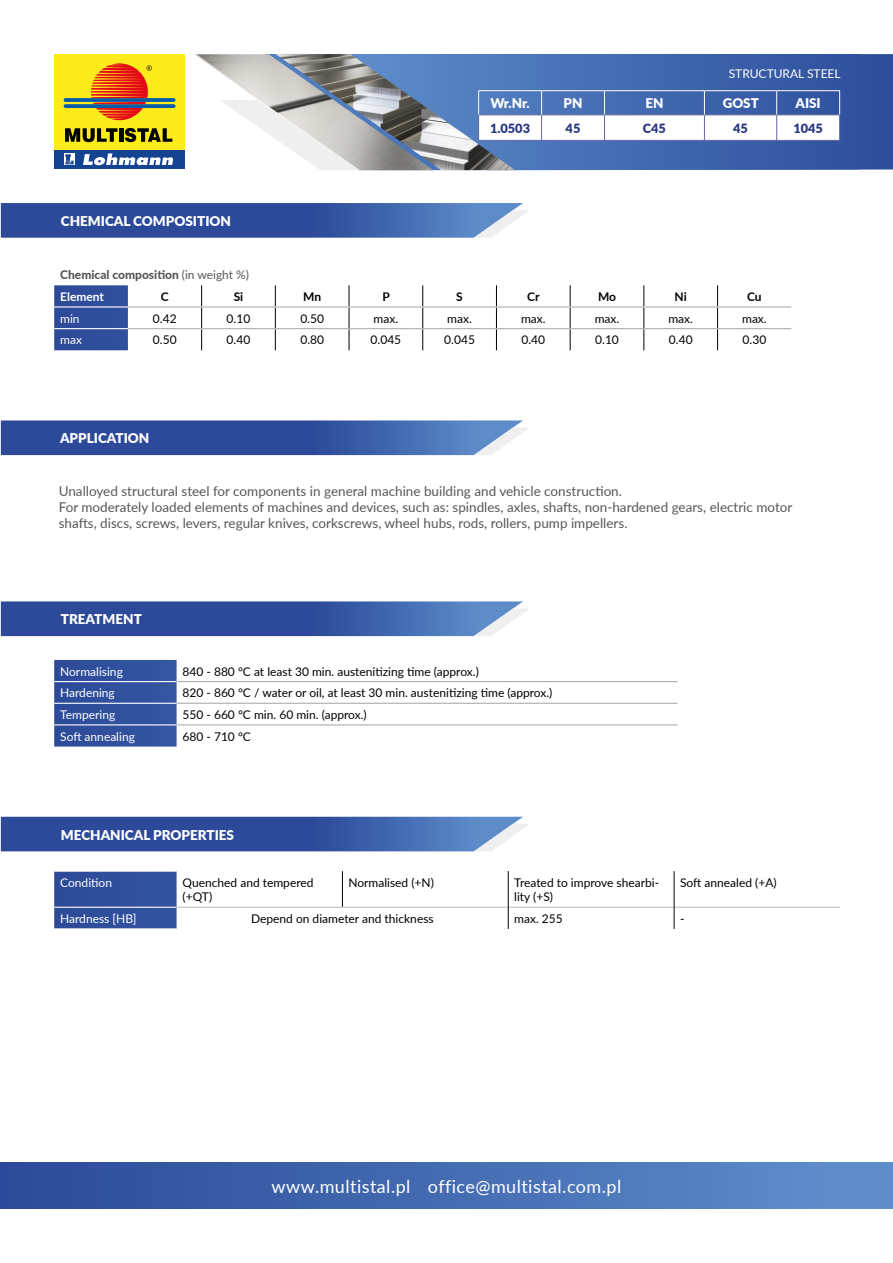
<style>
.page{position:relative;width:893px;height:1263px;background:#fff}
.page>*{position:absolute;margin:0;border:0;box-sizing:border-box;transform-origin:0 0}
.t1{font:18px "Lato";letter-spacing:.025em;color:#fff}
.t2{font:13.5px/16.2px "Lato";color:#575756}
.t3{font:900 13.5px "Lato";color:#fff}
.t4{font:900 13.35px "Lato";color:#fff}
.t5{font:900 12.75px "Lato";color:#283583}
.t6{font:12px/14.4px "Lato";color:#000}
.t7{font:12px "Lato";color:#fff}
.t8{font:800 12px/21.6px "Lato";color:#575756}
.t9{font:700 12px "Lato";letter-spacing:-.005em;color:#000}
.s1{font-weight:400}
.s2{font-weight:700;color:#fff}
</style>
<div class="page">
<svg style="left:1px;top:817px;width:528px;height:34px;background:#4060a7"></svg>
<svg style="left:1px;top:601px;width:527px;height:35px;background:#4362a8"></svg>
<svg style="left:1px;top:420px;width:527px;height:35px;background:#4362a8"></svg>
<svg style="left:1px;top:203px;width:528px;height:35px;background:#4261a8"></svg>
<div style="left:54px;top:54px;width:130px;height:96px;background:#fdeb1b"></div>
<div style="left:54px;top:150px;width:130px;height:19px;background:#134391"></div>
<svg style="left:125px;top:128px;width:47px;height:14px"></svg>
<hr style="left:119px;top:128px;width:4px;height:14px;background:#010202">
<svg style="left:65px;top:128px;width:53px;height:14px"></svg>
<svg style="left:64px;top:153px;width:11px;height:12px"></svg>
<svg style="left:65px;top:154px;width:9px;height:10px"></svg>
<svg style="left:83px;top:153px;width:90px;height:12px"></svg>
<svg style="left:64px;top:98px;width:112px;height:4px"></svg>
<svg style="left:64px;top:104px;width:112px;height:4px"></svg>
<svg style="left:91px;top:63px;width:61px;height:57px"></svg>
<div style="left:54px;top:660px;width:123px;height:86px;background:#31519e"></div>
<hr style="left:177px;top:681px;width:500px;height:1px;background:#aeaeae">
<hr style="left:177px;top:703px;width:500px;height:1px;background:#aeaeae">
<hr style="left:177px;top:724px;width:500px;height:1px;background:#aeaeae">
<hr style="left:54px;top:681px;width:123px;height:1px;background:#fff">
<hr style="left:54px;top:703px;width:123px;height:1px;background:#fff">
<hr style="left:54px;top:724px;width:123px;height:1px;background:#fff">
<div style="left:54px;top:872px;width:123px;height:57px;background:#2f4f9c"></div>
<hr style="left:54px;top:907px;width:123px;height:1px;background:#fff">
<hr style="left:177px;top:907px;width:165px;height:1px;background:#bfbfbf">
<hr style="left:342px;top:907px;width:166px;height:1px;background:#bfbfbf">
<hr style="left:509px;top:907px;width:165px;height:1px;background:#bfbfbf">
<hr style="left:674px;top:907px;width:166px;height:1px;background:#bfbfbf">
<hr style="left:342px;top:871px;width:1px;height:36px;background:#000">
<hr style="left:508px;top:871px;width:1px;height:36px;background:#000">
<hr style="left:674px;top:871px;width:1px;height:36px;background:#000">
<svg style="left:508px;top:907px;width:1px;height:22px"></svg>
<svg style="left:674px;top:907px;width:1px;height:22px"></svg>
<div style="left:54px;top:285px;width:74px;height:65px;background:#2e4d9b"></div>
<svg style="left:201px;top:285px;width:1px;height:65px"></svg>
<svg style="left:275px;top:285px;width:1px;height:65px"></svg>
<svg style="left:349px;top:285px;width:1px;height:65px"></svg>
<svg style="left:422px;top:285px;width:1px;height:65px"></svg>
<svg style="left:496px;top:285px;width:1px;height:65px"></svg>
<svg style="left:570px;top:285px;width:1px;height:65px"></svg>
<svg style="left:643px;top:285px;width:1px;height:65px"></svg>
<svg style="left:717px;top:285px;width:1px;height:65px"></svg>
<hr style="left:54px;top:306px;width:74px;height:2px;background:#fff">
<hr style="left:54px;top:328px;width:74px;height:1px;background:#fff">
<hr style="left:128px;top:306px;width:74px;height:2px;background:#aeaeae">
<hr style="left:202px;top:306px;width:73px;height:2px;background:#aeaeae">
<hr style="left:275px;top:306px;width:74px;height:2px;background:#aeaeae">
<hr style="left:349px;top:306px;width:74px;height:2px;background:#aeaeae">
<hr style="left:423px;top:306px;width:73px;height:2px;background:#aeaeae">
<hr style="left:496px;top:306px;width:74px;height:2px;background:#aeaeae">
<hr style="left:570px;top:306px;width:74px;height:2px;background:#aeaeae">
<hr style="left:644px;top:306px;width:74px;height:2px;background:#aeaeae">
<hr style="left:718px;top:306px;width:73px;height:2px;background:#aeaeae">
<hr style="left:128px;top:328px;width:74px;height:1px;background:#aeaeae">
<hr style="left:202px;top:328px;width:73px;height:1px;background:#aeaeae">
<hr style="left:275px;top:328px;width:74px;height:1px;background:#aeaeae">
<hr style="left:349px;top:328px;width:74px;height:1px;background:#aeaeae">
<hr style="left:423px;top:328px;width:73px;height:1px;background:#aeaeae">
<hr style="left:496px;top:328px;width:74px;height:1px;background:#aeaeae">
<hr style="left:570px;top:328px;width:74px;height:1px;background:#aeaeae">
<hr style="left:644px;top:328px;width:74px;height:1px;background:#aeaeae">
<hr style="left:718px;top:328px;width:73px;height:1px;background:#aeaeae">
<div style="left:0;top:1163px;width:893px;height:46px;background:linear-gradient(to right,#2a4998,#608fcc)"></div>
<svg style="left:515px;top:54px;width:378px;height:116px;background:#3c61a9"></svg>
<img style="left:434px;top:54px;width:81px;height:116px">
<img style="left:195px;top:54px;width:239px;height:116px">
<svg style="left:219px;top:100px;width:140px;height:70px"></svg>
<hr style="left:478px;top:140px;width:64px;height:1px;background:#6565a4">
<hr style="left:542px;top:140px;width:62px;height:1px;background:#6565a4">
<hr style="left:604px;top:140px;width:100px;height:1px;background:#6565a4">
<hr style="left:704px;top:140px;width:73px;height:1px;background:#6565a4">
<hr style="left:777px;top:140px;width:63px;height:1px;background:#6565a4">
<hr style="left:478px;top:90px;width:64px;height:1px;background:#fff">
<hr style="left:542px;top:90px;width:62px;height:1px;background:#fff">
<hr style="left:604px;top:90px;width:100px;height:1px;background:#fff">
<hr style="left:704px;top:90px;width:73px;height:1px;background:#fff">
<hr style="left:777px;top:90px;width:63px;height:1px;background:#fff">
<svg style="left:478px;top:91px;width:362px;height:49px"></svg>
<p class="t7" style="left:729px;top:65px;width:113px">STRUCTURAL STEEL</p>
<p class="t3" style="left:61px;top:211px;width:172px">CHEMICAL COMPOSITION</p>
<p class="t4" style="left:490px;top:93px;width:41px">Wr.Nr.</p>
<p class="t4" style="left:564px;top:93px;width:20px">PN</p>
<p class="t4" style="left:645px;top:93px;width:20px">EN</p>
<p class="t4" style="left:723px;top:93px;width:38px">GOST</p>
<p class="t4" style="left:795px;top:93px;width:27px">AISI</p>
<p class="t5" style="left:490px;top:118px;width:42px">1.0503</p>
<p class="t5" style="left:566px;top:118px;width:16px">45</p>
<p class="t5" style="left:643px;top:118px;width:25px">C45</p>
<p class="t5" style="left:733px;top:118px;width:16px">45</p>
<p class="t5" style="left:793px;top:118px;width:31px">1045</p>
<p class="t8" style="left:60px;top:264px;width:190px">Chemical composition <span class="s1">(in weight %)<br></span><span class="s2">Element</span></p>
<p class="t9" style="left:161px;top:288px;width:9px">C</p>
<p class="t9" style="left:234px;top:288px;width:11px">Si</p>
<p class="t9" style="left:303px;top:288px;width:20px">Mn</p>
<p class="t9" style="left:382px;top:288px;width:9px">P</p>
<p class="t9" style="left:456px;top:288px;width:8px">S</p>
<p class="t9" style="left:527px;top:288px;width:14px">Cr</p>
<p class="t9" style="left:598px;top:288px;width:20px">Mo</p>
<p class="t9" style="left:675px;top:288px;width:14px">Ni</p>
<p class="t9" style="left:747px;top:288px;width:16px">Cu</p>
<p class="t7" style="left:60px;top:310px;width:21px">min</p>
<p class="t6" style="left:153px;top:311px;width:25px">0.42</p>
<p class="t6" style="left:227px;top:311px;width:25px">0.10</p>
<p class="t6" style="left:300px;top:311px;width:25px">0.50</p>
<p class="t6" style="left:374px;top:311px;width:26px">max.</p>
<p class="t6" style="left:447px;top:311px;width:26px">max.</p>
<p class="t6" style="left:521px;top:311px;width:26px">max.</p>
<p class="t6" style="left:595px;top:311px;width:26px">max.</p>
<p class="t6" style="left:668px;top:311px;width:26px">max.</p>
<p class="t6" style="left:742px;top:311px;width:26px">max.</p>
<p class="t7" style="left:60px;top:331px;width:23px">max</p>
<p class="t6" style="left:153px;top:332px;width:25px">0.50</p>
<p class="t6" style="left:227px;top:332px;width:25px">0.40</p>
<p class="t6" style="left:300px;top:332px;width:25px">0.80</p>
<p class="t6" style="left:371px;top:332px;width:32px">0.045</p>
<p class="t6" style="left:444px;top:332px;width:32px">0.045</p>
<p class="t6" style="left:521px;top:332px;width:25px">0.40</p>
<p class="t6" style="left:595px;top:332px;width:25px">0.10</p>
<p class="t6" style="left:669px;top:332px;width:25px">0.40</p>
<p class="t6" style="left:743px;top:332px;width:25px">0.30</p>
<p class="t3" style="left:60px;top:428px;width:91px">APPLICATION</p>
<p class="t2" style="left:59px;top:482px;width:735px">Unalloyed structural steel for components in general machine building and vehicle construction.<br>For moderately loaded elements of machines and devices, such as: spindles, axles, shafts, non-hardened gears, electric motor shafts, discs, screws, levers, regular knives, corkscrews, wheel hubs, rods, rollers, pump impellers.</p>
<p class="t3" style="left:61px;top:609px;width:83px">TREATMENT</p>
<p class="t7" style="left:60px;top:663px;width:64px">Normalising</p>
<p class="t6" style="left:183px;top:663px;width:298px">840 - 880 °C at least 30 min. austenitizing time (approx.)</p>
<p class="t7" style="left:60px;top:684px;width:56px">Hardening</p>
<p class="t6" style="left:183px;top:685px;width:371px">820 - 860 °C / water or oil, at least 30 min. austenitizing time (approx.)</p>
<p class="t7" style="left:60px;top:706px;width:57px">Tempering</p>
<p class="t6" style="left:183px;top:707px;width:186px">550 - 660 °C min. 60 min. (approx.)</p>
<p class="t7" style="left:60px;top:728px;width:76px">Soft annealing</p>
<p class="t6" style="left:183px;top:728px;width:70px">680 - 710 °C</p>
<p class="t3" style="left:61px;top:824px;width:175px">MECHANICAL PROPERTIES</p>
<p class="t7" style="left:60px;top:874px;width:53px">Condition</p>
<p class="t6" style="left:183px;top:875px;width:132px">Quenched and tempered (+QT)</p>
<p class="t6" style="left:348px;top:875px;width:87px">Normalised (+N)</p>
<p class="t6" style="left:514px;top:875px;width:146px">Treated to improve shearbi&shy;lity (+S)</p>
<p class="t6" style="left:680px;top:875px;width:98px">Soft annealed (+A)</p>
<p class="t7" style="left:60px;top:910px;width:78px">Hardness [HB]</p>
<p class="t6" style="left:251px;top:911px;width:184px">Depend on diameter and thickness</p>
<p class="t6" style="left:514px;top:911px;width:50px">max. 255</p>
<p class="t6" style="left:680px;top:911px;width:6px">-</p>
<h1 class="t1" style="left:272px;top:1174px;width:351px">www.multistal.pl office@multistal.com.pl</h1>
</div>
